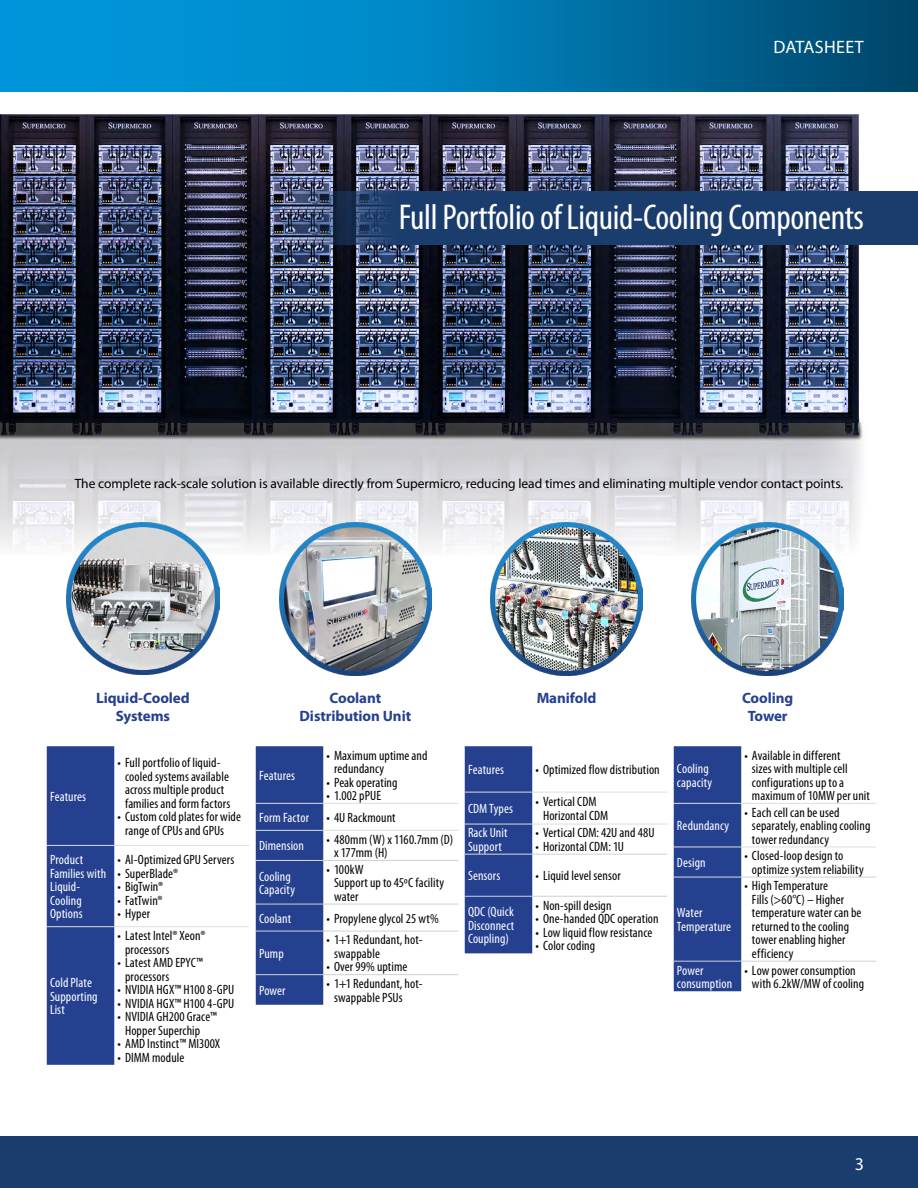
<style>
.page{position:relative;width:918px;height:1188px;background:#fff}
.page>*{position:absolute;margin:0;border:0;box-sizing:border-box;transform-origin:0 0}
.t1{font:condensed 36px "Myriad Pro";letter-spacing:-.01em;color:#fff}
.t2{font:18px "Myriad Pro";letter-spacing:.02em;color:#fff}
.t3{font:700 15px/18px "Myriad Pro";letter-spacing:-.005em;color:#25408f;text-align:center}
.t4{font:condensed 13.5px/13.5px "Myriad Pro";letter-spacing:.005em;color:#000}
.t5{font:condensed 13.5px/13.5px "Myriad Pro";letter-spacing:.005em;color:#fff}
.t6{font:13.5px "Myriad Pro";letter-spacing:-.005em;color:#000}
</style>
<div class="page">
<svg style="left:0;top:0;width:918px;height:92px"></svg>
<div style="left:0;top:1136px;width:918px;height:52px;background:#1b3d6d"></div>
<img style="left:0;top:115px;width:863px;height:432px">
<div style="left:256px;top:746px;width:67px;height:259px;background:#25408f"></div>
<hr style="left:256px;top:803px;width:67px;height:1px;background:#dcddde">
<hr style="left:323px;top:803px;width:135px;height:1px;background:#dcddde">
<hr style="left:256px;top:830px;width:67px;height:1px;background:#dcddde">
<hr style="left:323px;top:830px;width:135px;height:1px;background:#dcddde">
<hr style="left:256px;top:860px;width:67px;height:1px;background:#dcddde">
<hr style="left:323px;top:860px;width:135px;height:1px;background:#cecfdb">
<hr style="left:256px;top:904px;width:67px;height:1px;background:#cecfdb">
<hr style="left:323px;top:904px;width:135px;height:1px;background:#cecfdb">
<hr style="left:256px;top:931px;width:67px;height:1px;background:#cecfdb">
<hr style="left:323px;top:931px;width:135px;height:1px;background:#cecfdb">
<hr style="left:256px;top:974px;width:67px;height:1px;background:#cecfdb">
<hr style="left:323px;top:974px;width:135px;height:1px;background:#cecfdb">
<div style="left:465px;top:746px;width:67px;height:207px;background:#25408f"></div>
<hr style="left:465px;top:792px;width:67px;height:1px;background:#dcddde">
<hr style="left:532px;top:792px;width:135px;height:1px;background:#dcddde">
<hr style="left:465px;top:824px;width:67px;height:1px;background:#dcddde">
<hr style="left:532px;top:824px;width:135px;height:1px;background:#dcddde">
<hr style="left:465px;top:854px;width:67px;height:1px;background:#dcddde">
<hr style="left:532px;top:854px;width:135px;height:1px;background:#cecfdb">
<hr style="left:465px;top:896px;width:67px;height:1px;background:#cecfdb">
<hr style="left:532px;top:896px;width:135px;height:1px;background:#cecfdb">
<div style="left:674px;top:746px;width:67px;height:245px;background:#25408f"></div>
<hr style="left:674px;top:803px;width:67px;height:1px;background:#dcddde">
<hr style="left:741px;top:803px;width:135px;height:1px;background:#dcddde">
<hr style="left:674px;top:847px;width:67px;height:1px;background:#dcddde">
<hr style="left:741px;top:847px;width:135px;height:1px;background:#dcddde">
<hr style="left:674px;top:877px;width:67px;height:1px;background:#dcddde">
<hr style="left:741px;top:877px;width:135px;height:1px;background:#cecfdb">
<hr style="left:674px;top:961px;width:67px;height:1px;background:#cecfdb">
<hr style="left:741px;top:961px;width:135px;height:1px;background:#cecfdb">
<img style="left:279px;top:523px;width:153px;height:152px">
<img style="left:490px;top:523px;width:153px;height:152px">
<img style="left:691px;top:523px;width:153px;height:152px">
<img style="left:67px;top:523px;width:152px;height:151px">
<div style="left:47px;top:746px;width:67px;height:319px;background:#25408f"></div>
<hr style="left:47px;top:845px;width:67px;height:1px;background:#dcddde">
<hr style="left:114px;top:845px;width:135px;height:1px;background:#dcddde">
<hr style="left:47px;top:926px;width:67px;height:1px;background:#dcddde">
<hr style="left:114px;top:926px;width:135px;height:1px;background:#dcddde">
<svg style="left:274px;top:191px;width:644px;height:54px;fill:#1b3d6d"></svg>
<h2 class="t2" style="left:773px;top:36px;width:92px">DATASHEET</h2>
<h1 class="t1" style="left:399px;top:195px;width:467px">Full Portfolio of Liquid-Cooling Components</h1>
<p class="t6" style="left:75px;top:475px;width:770px">The complete rack-scale solution is available directly from Supermicro, reducing lead times and eliminating multiple vendor contact points.</p>
<p class="t3" style="left:96px;top:688px;width:95px">Liquid-Cooled<br>Systems</p>
<p class="t5" style="left:50px;top:790px;width:38px">Features</p>
<p class="t4" style="left:125px;top:756px;width:107px;text-indent:-8px">• Full portfolio of liquid&shy;cooled systems available across multiple product families and form factors</p>
<p class="t4" style="left:125px;top:810px;width:117px;text-indent:-8px">• Custom cold plates for wide range of CPUs and GPUs</p>
<p class="t5" style="left:50px;top:853px;width:58px">Product<br>Families with<br>Liquid-<br>Cooling<br>Options</p>
<p class="t4" style="left:118px;top:853px;width:118px">• AI-Optimized GPU Servers</p>
<p class="t4" style="left:118px;top:866px;width:62px">• SuperBlade®</p>
<p class="t4" style="left:118px;top:880px;width:47px">• BigTwin®</p>
<p class="t4" style="left:118px;top:893px;width:47px">• FatTwin®</p>
<p class="t4" style="left:118px;top:907px;width:34px">• Hyper</p>
<p class="t5" style="left:50px;top:976px;width:49px">Cold Plate<br>Supporting<br>List</p>
<p class="t4" style="left:125px;top:929px;width:82px;text-indent:-8px">• Latest Intel® Xeon® processors</p>
<p class="t4" style="left:125px;top:956px;width:79px;text-indent:-8px">• Latest AMD EPYC™ processors</p>
<p class="t4" style="left:118px;top:983px;width:118px">• NVIDIA HGX™ H100 8-GPU</p>
<p class="t4" style="left:118px;top:996px;width:118px">• NVIDIA HGX™ H100 4-GPU</p>
<p class="t4" style="left:125px;top:1010px;width:93px;text-indent:-8px">• NVIDIA GH200 Grace™<br>Hopper Superchip</p>
<p class="t4" style="left:118px;top:1037px;width:104px">• AMD Instinct™ MI300X</p>
<p class="t4" style="left:118px;top:1050px;width:68px">• DIMM module</p>
<p class="t3" style="left:300px;top:688px;width:113px">Coolant<br>Distribution Unit</p>
<p class="t3" style="left:537px;top:688px;width:61px">Manifold</p>
<p class="t3" style="left:742px;top:688px;width:53px">Cooling<br>Tower</p>
<p class="t5" style="left:259px;top:768px;width:38px">Features</p>
<p class="t4" style="left:334px;top:748px;width:95px;text-indent:-8px">• Maximum uptime and redundancy</p>
<p class="t4" style="left:327px;top:775px;width:73px">• Peak operating</p>
<p class="t4" style="left:327px;top:789px;width:56px">• 1.002 pPUE</p>
<p class="t5" style="left:259px;top:811px;width:52px">Form Factor</p>
<p class="t4" style="left:327px;top:811px;width:71px">• 4U Rackmount</p>
<p class="t5" style="left:259px;top:839px;width:47px">Dimension</p>
<p class="t4" style="left:334px;top:832px;width:121px;text-indent:-8px">• 480mm (W) x 1160.7mm (D) x 177mm (H)</p>
<p class="t5" style="left:259px;top:869px;width:38px">Cooling<br>Capacity</p>
<p class="t4" style="left:334px;top:862px;width:112px;text-indent:-8px">• 100kW<br>Support up to 45ºC facility water</p>
<p class="t5" style="left:259px;top:911px;width:34px">Coolant</p>
<p class="t4" style="left:327px;top:911px;width:114px">• Propylene glycol 25 wt%</p>
<p class="t5" style="left:259px;top:947px;width:26px">Pump</p>
<p class="t4" style="left:334px;top:933px;width:90px;text-indent:-8px">• 1+1 Redundant, hot&shy;swappable</p>
<p class="t4" style="left:327px;top:960px;width:83px">• Over 99% uptime</p>
<p class="t5" style="left:259px;top:983px;width:28px">Power</p>
<p class="t4" style="left:334px;top:977px;width:90px;text-indent:-8px">• 1+1 Redundant, hot&shy;swappable PSUs</p>
<p class="t5" style="left:468px;top:763px;width:38px">Features</p>
<p class="t4" style="left:536px;top:763px;width:126px">• Optimized flow distribution</p>
<p class="t5" style="left:468px;top:802px;width:47px">CDM Types</p>
<p class="t4" style="left:543px;top:795px;width:67px;text-indent:-8px">• Vertical CDM<br>Horizontal CDM</p>
<p class="t5" style="left:468px;top:826px;width:41px">Rack Unit<br>Support</p>
<p class="t4" style="left:536px;top:826px;width:121px">• Vertical CDM: 42U and 48U</p>
<p class="t4" style="left:536px;top:840px;width:90px">• Horizontal CDM: 1U</p>
<p class="t5" style="left:468px;top:869px;width:34px">Sensors</p>
<p class="t4" style="left:536px;top:869px;width:87px">• Liquid level sensor</p>
<p class="t5" style="left:468px;top:905px;width:48px;text-align:justify">QDC (Quick Disconnect Coupling)</p>
<p class="t4" style="left:536px;top:898px;width:78px">• Non-spill design</p>
<p class="t4" style="left:536px;top:912px;width:125px">• One-handed QDC operation</p>
<p class="t4" style="left:536px;top:925px;width:119px">• Low liquid flow resistance</p>
<p class="t4" style="left:536px;top:939px;width:61px">• Color coding</p>
<p class="t5" style="left:677px;top:762px;width:37px">Cooling capacity</p>
<p class="t5" style="left:677px;top:819px;width:54px">Redundancy</p>
<p class="t4" style="left:752px;top:748px;width:120px;text-indent:-8px">• Available in different<br>sizes with multiple cell configurations up to a maximum of 10MW per unit</p>
<p class="t4" style="left:752px;top:805px;width:120px;text-indent:-8px">• Each cell can be used separately, enabling cooling tower redundancy</p>
<p class="t5" style="left:677px;top:856px;width:30px">Design</p>
<p class="t4" style="left:752px;top:849px;width:113px;text-indent:-8px">• Closed-loop design to optimize system reliability</p>
<p class="t5" style="left:677px;top:906px;width:56px">Water<br>Temperature</p>
<p class="t4" style="left:752px;top:879px;width:111px;text-indent:-8px">• High Temperature<br>Fills (&gt;60°C) – Higher temperature water can be returned to the cooling tower enabling higher efficiency</p>
<p class="t5" style="left:677px;top:963px;width:57px">Power consumption</p>
<p class="t4" style="left:752px;top:963px;width:114px;text-indent:-8px">• Low power consumption with 6.2kW/MW of cooling</p>
<h2 class="t2" style="left:855px;top:1153px;width:11px">3</h2>
</div>
